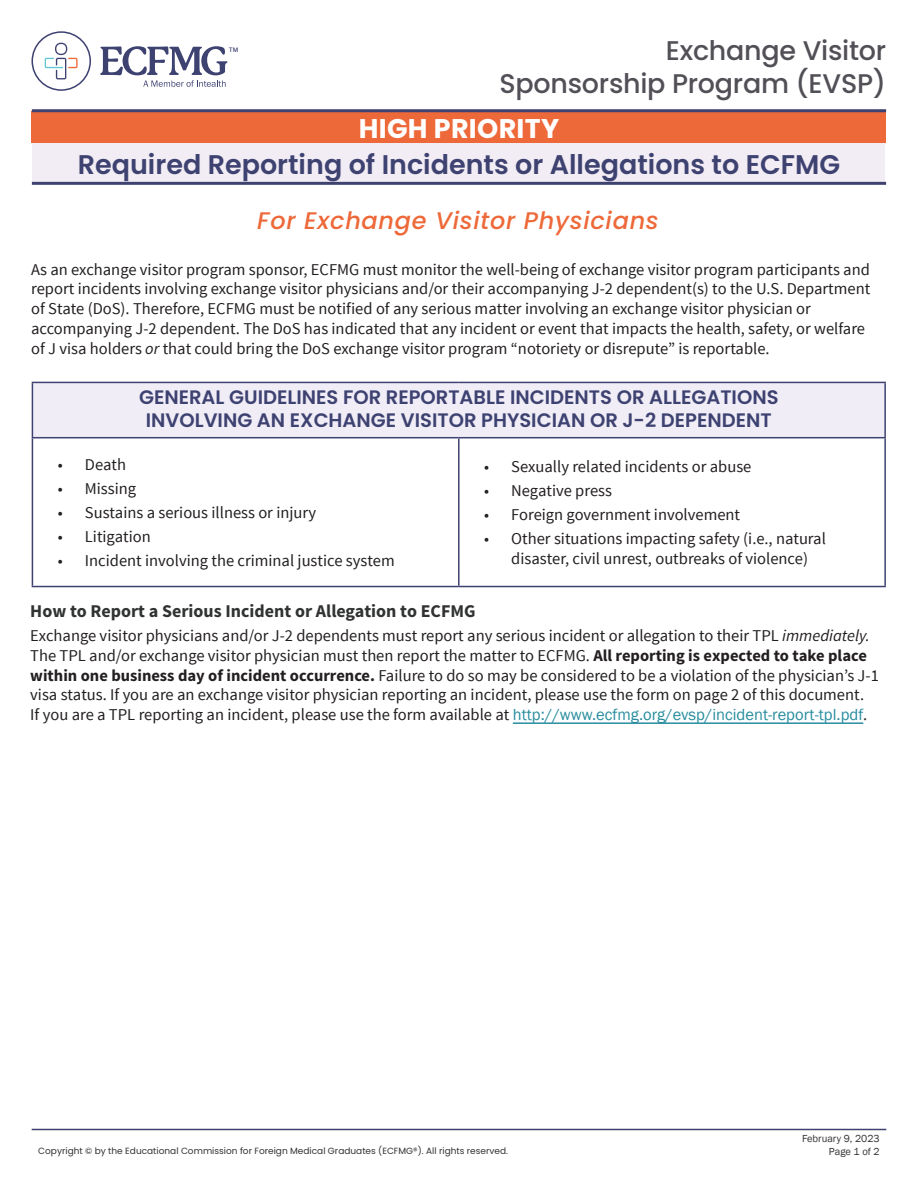
<style>
.page{position:relative;width:918px;height:1188px;background:#fff}
.page>*{position:absolute;margin:0;border:0;box-sizing:border-box;transform-origin:0 0}
.t1{font:600 27px "Poppins";color:#3e4271}
.t2{font:500 27px/32.4px "Poppins";letter-spacing:-.01em;color:#534f57;text-align:right}
.t3{font:700 27px "Poppins";letter-spacing:.01em;color:#fff}
.t4{font:italic 500 24px "Poppins";letter-spacing:.03em;color:#ee6939}
.t5{font:600 19.5px/22.5px "Poppins";color:#3e4271;text-align:center}
.t6{font:700 18px "Source Sans Pro";color:#313232}
.t7{font:16.5px/19.8px "Source Sans Pro";color:#231f20}
.t8{font:10.5px/12.6px "Franklin Gothic";color:#313232;text-align:right}
.t9{font:9px "Poppins";color:#313232}
.t10{font:500 6px "Libre Franklin";color:#3e4271}
.s1{font-style:italic}
.s2{font-weight:700}
.s3{font-family:"Franklin Gothic";color:#288d9e}
</style>
<div class="page">
<div style="left:33px;top:121px;width:852px;height:62px;background:#f2ecf4"></div>
<div style="left:32px;top:111px;width:854px;height:32px;background:#ee6939"></div>
<svg style="left:32px;top:31px;width:59px;height:60px"></svg>
<svg style="left:100px;top:46px;width:127px;height:41px"></svg>
<hr style="left:32px;top:1129px;width:854px;height:1px;background:#3e4271">
<hr style="left:32px;top:109px;width:854px;height:3px;background:#3e4271">
<hr style="left:32px;top:182px;width:854px;height:3px;background:#3e4271">
<hr style="left:513px;top:722px;width:350px;height:2px;background:#288d9e">
<div style="left:32px;top:382px;width:853px;height:56px;background:#f0edf7"></div>
<hr style="left:32px;top:382px;width:427px;height:1px;background:#3e4271">
<hr style="left:32px;top:383px;width:1px;height:54px;background:#3e4271">
<hr style="left:459px;top:382px;width:427px;height:1px;background:#3e4271">
<hr style="left:884px;top:383px;width:2px;height:54px;background:#3e4271">
<hr style="left:32px;top:437px;width:427px;height:1px;background:#3e4271">
<hr style="left:32px;top:438px;width:1px;height:148px;background:#3e4271">
<hr style="left:459px;top:437px;width:427px;height:1px;background:#3e4271">
<hr style="left:458px;top:438px;width:2px;height:148px;background:#3e4271">
<hr style="left:884px;top:438px;width:2px;height:148px;background:#3e4271">
<hr style="left:32px;top:586px;width:427px;height:1px;background:#3e4271">
<hr style="left:459px;top:586px;width:427px;height:1px;background:#3e4271">
<p class="t10" style="left:229px;top:45px;width:11px">TM</p>
<h1 class="t2" style="left:500px;top:35px;width:388px">Exchange Visitor<br>Sponsorship Program (EVSP)</h1>
<h1 class="t3" style="left:359px;top:113px;width:202px">HIGH PRIORITY</h1>
<h1 class="t1" style="left:78px;top:149px;width:764px">Required Reporting of Incidents or Allegations to ECFMG</h1>
<p class="t4" style="left:257px;top:207px;width:403px">For Exchange Visitor Physicians</p>
<p class="t7" style="left:31px;top:259px;width:841px">As an exchange visitor program sponsor, ECFMG must monitor the well-being of exchange visitor program participants and report incidents involving exchange visitor physicians and/or their accompanying J-2 dependent(s) to the U.S. Department of State (DoS). Therefore, ECFMG must be notified of any serious matter involving an exchange visitor physician or accompanying J-2 dependent. The DoS has indicated that any incident or event that impacts the health, safety, or welfare of J visa holders <span class="s1">or</span> that could bring the DoS exchange visitor program “notoriety or disrepute” is reportable.</p>
<p class="t5" style="left:139px;top:386px;width:641px">GENERAL GUIDELINES FOR REPORTABLE INCIDENTS OR ALLEGATIONS<br>INVOLVING AN EXCHANGE VISITOR PHYSICIAN OR J-2 DEPENDENT</p>
<p class="t7" style="left:58px;top:455px;width:70px">• Death</p>
<p class="t7" style="left:58px;top:479px;width:80px">• Missing</p>
<p class="t7" style="left:58px;top:503px;width:260px">• Sustains a serious illness or injury</p>
<p class="t7" style="left:58px;top:527px;width:94px">• Litigation</p>
<p class="t7" style="left:58px;top:551px;width:338px">• Incident involving the criminal justice system</p>
<p class="t7" style="left:484px;top:457px;width:269px">• Sexually related incidents or abuse</p>
<p class="t7" style="left:484px;top:481px;width:129px">• Negative press</p>
<p class="t7" style="left:484px;top:505px;width:257px">• Foreign government involvement</p>
<p class="t7" style="left:484px;top:529px;width:343px;text-align:center">• Other situations impacting safety (i.e., natural disaster, civil unrest, outbreaks of violence)</p>
<p class="t6" style="left:30px;top:599px;width:447px">How to Report a Serious Incident or Allegation to ECFMG</p>
<p class="t7" style="left:30px;top:626px;width:850px">Exchange visitor physicians and/or J-2 dependents must report any serious incident or allegation to their TPL <span class="s1">immediately.<br></span>The TPL and/or exchange visitor physician must then report the matter to ECFMG. <span class="s2">All reporting is expected to take place within one business day of incident occurrence.</span> Failure to do so may be considered to be a violation of the physician’s J-1 visa status. If you are an exchange visitor physician reporting an incident, please use the form on page 2 of this document.<br>If you are a TPL reporting an incident, please use the form available at <span class="s3">http://www.ecfmg.org/evsp/incident-report-tpl.pdf</span>.</p>
<p class="t9" style="left:38px;top:1145px;width:471px">Copyright © by the Educational Commission for Foreign Medical Graduates (ECFMG®). All rights reserved.</p>
<p class="t8" style="left:802px;top:1133px;width:79px">February 9, 2023<br>Page 1 of 2</p>
</div>
